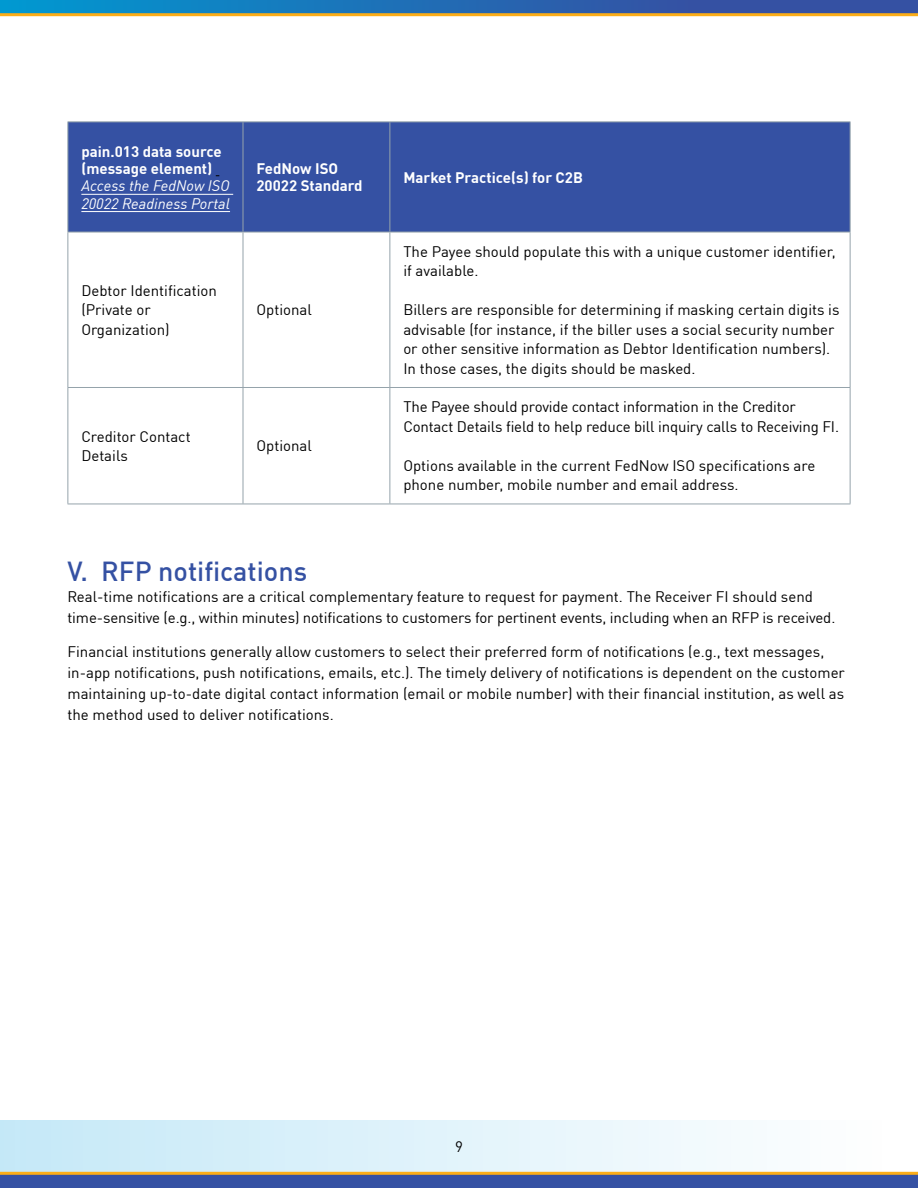
<style>
.page{position:relative;width:918px;height:1188px;background:#fff}
.page>*{position:absolute;margin:0;border:0;box-sizing:border-box;transform-origin:0 0}
.t1{font:500 27px "DINOT";color:#3551a3}
.t2{font:15px/19.5px "DINOT";color:#000}
.t3{font:italic 15px/17.2px "DINOT";color:#fff}
.t4{font:700 15px "DINOT";color:#fff}
.s1{font-weight:700;font-style:normal}
</style>
<div class="page">
<div style="left:0;top:1120px;width:918px;height:58px;background:linear-gradient(to right,#c5e8f7,#fff)"></div>
<svg style="left:0;top:0;width:918px;height:13px"></svg>
<hr style="left:0;top:13px;width:918px;height:3px;background:#fbad18">
<div style="left:0;top:1173px;width:918px;height:15px;background:#3551a3"></div>
<hr style="left:0;top:1172px;width:918px;height:3px;background:#fbad18">
<div style="left:69px;top:123px;width:781px;height:109px;background:#3551a3"></div>
<hr style="left:68px;top:122px;width:175px;height:1px;background:#95a3ab">
<hr style="left:68px;top:122px;width:1px;height:110px;background:#95a3ab">
<hr style="left:243px;top:122px;width:147px;height:1px;background:#95a3ab">
<hr style="left:243px;top:122px;width:1px;height:110px;background:#95a3ab">
<hr style="left:390px;top:122px;width:460px;height:1px;background:#95a3ab">
<hr style="left:390px;top:122px;width:1px;height:110px;background:#95a3ab">
<hr style="left:850px;top:122px;width:1px;height:110px;background:#95a3ab">
<hr style="left:68px;top:232px;width:175px;height:1px;background:#95a3ab">
<hr style="left:243px;top:232px;width:147px;height:1px;background:#95a3ab">
<hr style="left:390px;top:232px;width:460px;height:1px;background:#95a3ab">
<hr style="left:68px;top:232px;width:1px;height:155px;background:#95a3ab">
<hr style="left:243px;top:232px;width:1px;height:155px;background:#95a3ab">
<hr style="left:390px;top:232px;width:1px;height:155px;background:#95a3ab">
<hr style="left:850px;top:232px;width:1px;height:155px;background:#95a3ab">
<hr style="left:68px;top:387px;width:175px;height:1px;background:#95a3ab">
<hr style="left:68px;top:388px;width:1px;height:116px;background:#95a3ab">
<hr style="left:243px;top:387px;width:147px;height:1px;background:#95a3ab">
<hr style="left:243px;top:388px;width:1px;height:116px;background:#95a3ab">
<hr style="left:390px;top:387px;width:460px;height:1px;background:#95a3ab">
<hr style="left:390px;top:388px;width:1px;height:116px;background:#95a3ab">
<hr style="left:850px;top:388px;width:1px;height:116px;background:#95a3ab">
<hr style="left:68px;top:504px;width:175px;height:1px;background:#95a3ab">
<hr style="left:243px;top:504px;width:147px;height:1px;background:#95a3ab">
<hr style="left:390px;top:504px;width:460px;height:1px;background:#95a3ab">
<hr style="left:81px;top:194px;width:152px;height:1px;background:#fff">
<hr style="left:81px;top:211px;width:149px;height:1px;background:#fff">
<p class="t3" style="left:81px;top:142px;width:150px"><span class="s1">pain.013 data source (message element)<br></span>Access the FedNow ISO<br>20022 Readiness Portal</p>
<p class="t4" style="left:256px;top:157px;width:83px">FedNow ISO</p>
<p class="t4" style="left:256px;top:174px;width:108px">20022 Standard</p>
<p class="t2" style="left:81px;top:280px;width:137px">Debtor Identification (Private or<br>Organization)</p>
<p class="t2" style="left:256px;top:299px;width:57px">Optional</p>
<p class="t2" style="left:81px;top:425px;width:111px">Creditor Contact<br>Details</p>
<p class="t2" style="left:256px;top:435px;width:57px">Optional</p>
<p class="t4" style="left:403px;top:166px;width:181px">Market Practice(s) for C2B</p>
<p class="t2" style="left:403px;top:241px;width:434px">The Payee should populate this with a unique customer identifier, if available.</p>
<p class="t2" style="left:403px;top:299px;width:438px">Billers are responsible for determining if masking certain digits is advisable (for instance, if the biller uses a social security number or other sensitive information as Debtor Identification numbers).<br>In those cases, the digits should be masked.</p>
<p class="t2" style="left:403px;top:396px;width:437px">The Payee should provide contact information in the Creditor<br>Contact Details field to help reduce bill inquiry calls to Receiving FI.</p>
<p class="t2" style="left:403px;top:454px;width:413px">Options available in the current FedNow ISO specifications are phone number, mobile number and email address.</p>
<h2 class="t1" style="left:68px;top:550px;width:241px">V. RFP notifications</h2>
<p class="t2" style="left:68px;top:585px;width:769px;line-height:21px">Real-time notifications are a critical complementary feature to request for payment. The Receiver FI should send time-sensitive (e.g., within minutes) notifications to customers for pertinent events, including when an RFP is received.</p>
<p class="t2" style="left:68px;top:640px;width:779px;line-height:21px">Financial institutions generally allow customers to select their preferred form of notifications (e.g., text messages, in-app notifications, push notifications, emails, etc.). The timely delivery of notifications is dependent on the customer maintaining up-to-date digital contact information (email or mobile number) with their financial institution, as well as the method used to deliver notifications.</p>
<p class="t2" style="left:455px;top:1136px;width:9px">9</p>
</div>
